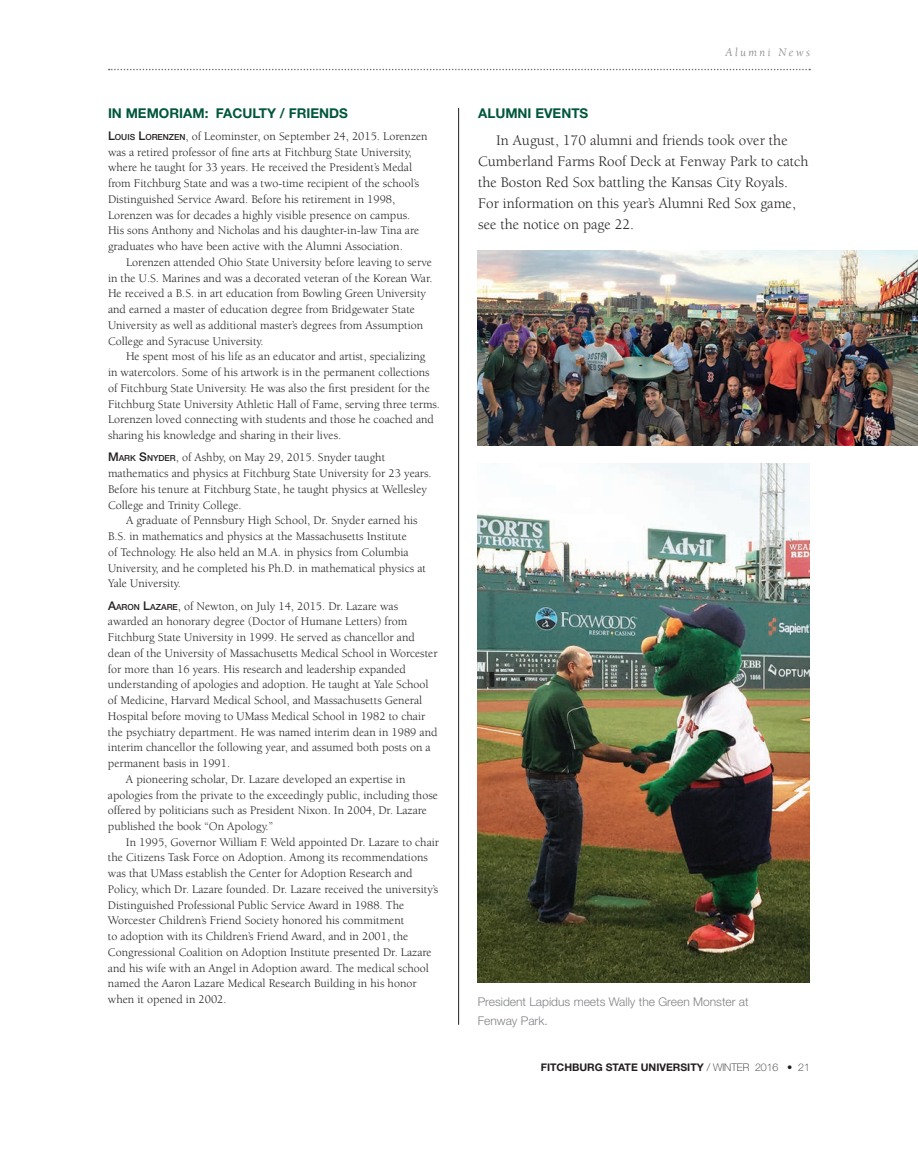
<style>
.page{position:relative;width:918px;height:1161px;background:#fff}
.page>*{position:absolute;margin:0;border:0;box-sizing:border-box;transform-origin:0 0}
.t1{font:15px/21px "Berkeley";color:#231f20}
.t2{font:700 13.5px "Helvetica Neue LT Std";color:#00573c}
.t3{font:12px/15.8px "Berkeley Std";color:#231f20}
.t4{font:300 12px/19.5px "Helvetica Neue LT Std";color:#808285}
.t5{font:italic 12px "Berkeley";letter-spacing:.2em;color:#808285}
.t6{font:700 10.5px "Helvetica Neue LT Std";color:#231f20}
.s1{font-family:"Helvetica Neue LT Std";font-weight:500}
.s2{font-family:"Helvetica Neue LT Std";font-weight:500;font-size:8.4px}
.s3{font-weight:100}
</style>
<div class="page">
<svg style="left:109px;top:69px;width:701px;height:1px"></svg>
<hr style="left:458px;top:108px;width:1px;height:917px;background:#231f20">
<img style="left:478px;top:251px;width:440px;height:194px">
<img style="left:478px;top:464px;width:332px;height:518px">
<p class="t2" style="left:108px;top:104px;width:242px">IN MEMORIAM: FACULTY / FRIENDS</p>
<p class="t3" style="left:108px;top:128px;width:321px"><span class="s1">L</span><span class="s2">OUIS</span> <span class="s1">L</span><span class="s2">ORENZEN</span>, of Leominster, on September 24, 2015. Lorenzen was a retired professor of fine arts at Fitchburg State University, where he taught for 33 years. He received the President’s Medal from Fitchburg State and was a two-time recipient of the school’s Distinguished Service Award. Before his retirement in 1998, Lorenzen was for decades a highly visible presence on campus.<br>His sons Anthony and Nicholas and his daughter-in-law Tina are graduates who have been active with the Alumni Association.</p>
<p class="t3" style="left:108px;top:254px;width:326px;text-indent:18px">Lorenzen attended Ohio State University before leaving to serve in the U.S. Marines and was a decorated veteran of the Korean War.<br>He received a B.S. in art education from Bowling Green University and earned a master of education degree from Bridgewater State University as well as additional master’s degrees from Assumption College and Syracuse University.</p>
<p class="t3" style="left:108px;top:349px;width:334px;text-indent:18px">He spent most of his life as an educator and artist, specializing<br>in watercolors. Some of his artwork is in the permanent collections of Fitchburg State University. He was also the first president for the Fitchburg State University Athletic Hall of Fame, serving three terms.<br>Lorenzen loved connecting with students and those he coached and sharing his knowledge and sharing in their lives.</p>
<p class="t3" style="left:108px;top:450px;width:325px"><span class="s1">M</span> <span class="s2">ARK</span> <span class="s1">S</span><span class="s2">NYDER</span>, of Ashby, on May 29, 2015. Snyder taught mathematics and physics at Fitchburg State University for 23 years.<br>Before his tenure at Fitchburg State, he taught physics at Wellesley College and Trinity College.</p>
<p class="t3" style="left:108px;top:513px;width:319px;text-indent:18px">A graduate of Pennsbury High School, Dr. Snyder earned his B.S. in mathematics and physics at the Massachusetts Institute<br>of Technology. He also held an M.A. in physics from Columbia University, and he completed his Ph.D. in mathematical physics at Yale University.</p>
<p class="t3" style="left:108px;top:598px;width:292px"><span class="s1">A</span><span class="s2">ARON</span> <span class="s1">L</span><span class="s2">AZARE</span>, of Newton, on July 14, 2015. Dr. Lazare was</p>
<p class="t3" style="left:108px;top:614px;width:301px">awarded an honorary degree (Doctor of Humane Letters) from</p>
<p class="t3" style="left:108px;top:630px;width:308px">Fitchburg State University in 1999. He served as chancellor and</p>
<p class="t3" style="left:108px;top:645px;width:331px">dean of the University of Massachusetts Medical School in Worcester</p>
<p class="t3" style="left:108px;top:661px;width:299px">for more than 16 years. His research and leadership expanded</p>
<p class="t3" style="left:108px;top:677px;width:322px">understanding of apologies and adoption. He taught at Yale School</p>
<p class="t3" style="left:108px;top:693px;width:316px">of Medicine, Harvard Medical School, and Massachusetts General</p>
<p class="t3" style="left:108px;top:708px;width:319px">Hospital before moving to UMass Medical School in 1982 to chair</p>
<p class="t3" style="left:108px;top:724px;width:331px">the psychiatry department. He was named interim dean in 1989 and</p>
<p class="t3" style="left:108px;top:740px;width:324px">interim chancellor the following year, and assumed both posts on a</p>
<p class="t3" style="left:108px;top:756px;width:124px">permanent basis in 1991.</p>
<p class="t3" style="left:126px;top:771px;width:281px">A pioneering scholar, Dr. Lazare developed an expertise in</p>
<p class="t3" style="left:108px;top:787px;width:331px">apologies from the private to the exceedingly public, including those</p>
<p class="t3" style="left:108px;top:803px;width:321px">offered by politicians such as President Nixon. In 2004, Dr. Lazare</p>
<p class="t3" style="left:108px;top:819px;width:166px">published the book “On Apology.”</p>
<p class="t3" style="left:126px;top:834px;width:315px">In 1995, Governor William F. Weld appointed Dr. Lazare to chair</p>
<p class="t3" style="left:108px;top:850px;width:321px">the Citizens Task Force on Adoption. Among its recommendations</p>
<p class="t3" style="left:108px;top:866px;width:306px">was that UMass establish the Center for Adoption Research and</p>
<p class="t3" style="left:108px;top:882px;width:332px">Policy, which Dr. Lazare founded. Dr. Lazare received the university’s</p>
<p class="t3" style="left:108px;top:897px;width:298px">Distinguished Professional Public Service Award in 1988. The</p>
<p class="t3" style="left:108px;top:913px;width:298px">Worcester Children’s Friend Society honored his commitment</p>
<p class="t3" style="left:108px;top:929px;width:302px">to adoption with its Children’s Friend Award, and in 2001, the</p>
<p class="t3" style="left:108px;top:945px;width:325px">Congressional Coalition on Adoption Institute presented Dr. Lazare</p>
<p class="t3" style="left:108px;top:960px;width:323px">and his wife with an Angel in Adoption award. The medical school</p>
<p class="t3" style="left:108px;top:976px;width:310px">named the Aaron Lazare Medical Research Building in his honor</p>
<p class="t3" style="left:108px;top:992px;width:120px">when it opened in 2002.</p>
<p class="t5" style="left:726px;top:47px;width:86px">Alumni News</p>
<p class="t2" style="left:478px;top:104px;width:112px">ALUMNI EVENTS</p>
<p class="t1" style="left:478px;top:131px;width:332px;text-indent:18px">In August, 170 alumni and friends took over the Cumberland Farms Roof Deck at Fenway Park to catch the Boston Red Sox battling the Kansas City Royals.<br>For information on this year’s Alumni Red Sox game, see the notice on page 22.</p>
<p class="t4" style="left:478px;top:992px;width:272px">President Lapidus meets Wally the Green Monster at<br>Fenway Park.</p>
<p class="t6" style="left:541px;top:1061px;width:271px">FITCHBURG STATE UNIVERSITY <span class="s3">/ WINTER 2016 • 21</span></p>
</div>
